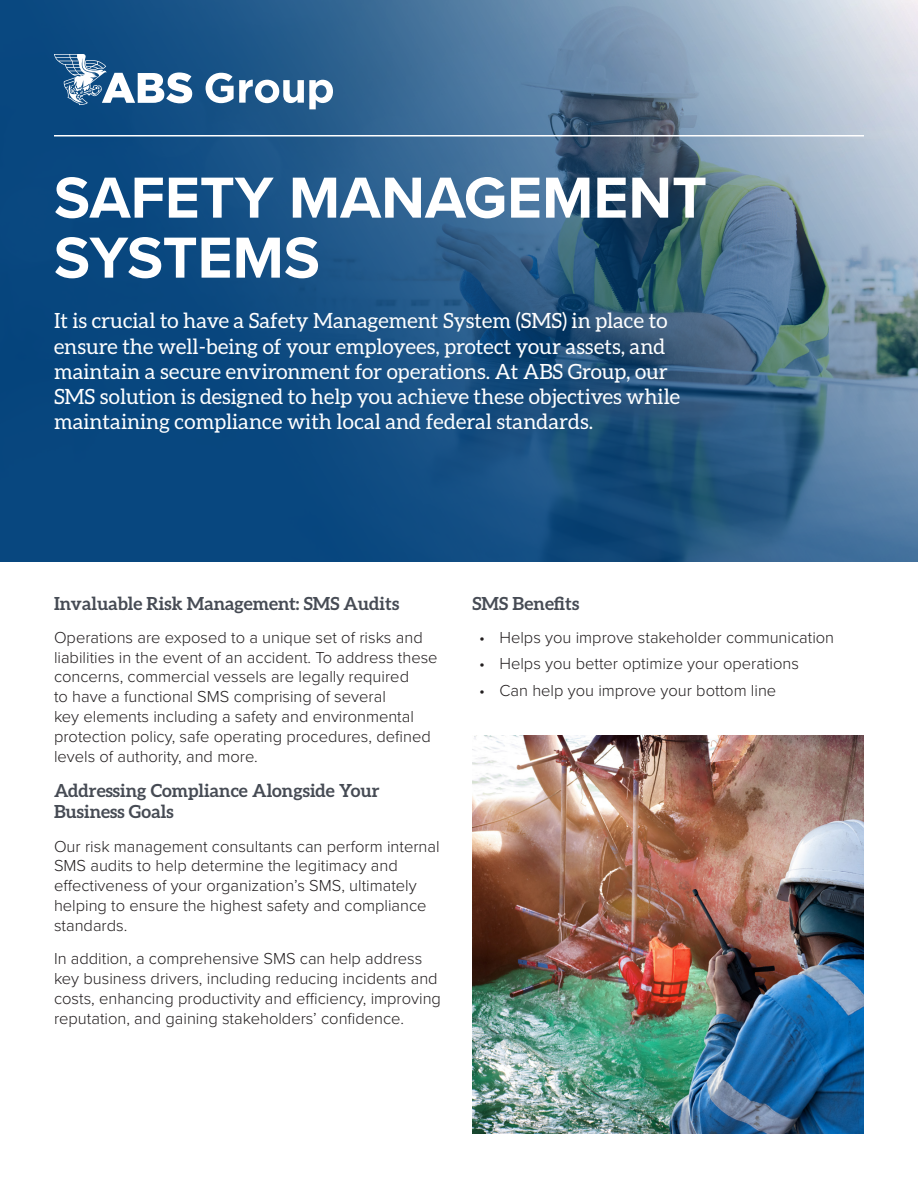
<style>
.page{position:relative;width:918px;height:1188px;background:#fff}
.page>*{position:absolute;margin:0;border:0;box-sizing:border-box;transform-origin:0 0}
.ABS_Title{font:700 60px/60px "Proxima Nova";color:#fff}
.ABS_Subtitle{font:21px/25.2px "Aleo";color:#fff}
.ABS_H2{font:700 18px/21.6px "Aleo";color:#464b54}
.ABS_Body__Auto_Leading{font:300 16.5px/19.8px "Proxima Nova";color:#231f20}
</style>
<div class="page">
<svg style="left:0;top:0;width:918px;height:561px;background:#35648e"></svg>
<hr style="left:54px;top:135px;width:810px;height:1px;background:#fff">
<svg style="left:206px;top:73px;width:127px;height:36px"></svg>
<svg style="left:54px;top:54px;width:138px;height:51px"></svg>
<img style="left:472px;top:736px;width:392px;height:398px">
<p class="ABS_Title" style="left:54px;top:166px;width:655px">SAFETY MANAGEMENT<br>SYSTEMS</p>
<p class="ABS_Subtitle" style="left:54px;top:309px;width:628px">It is crucial to have a Safety Management System (SMS) in place to ensure the well-being of your employees, protect your assets, and maintain a secure environment for operations. At ABS Group, our SMS solution is designed to help you achieve these objectives while maintaining compliance with local and federal standards.</p>
<p class="ABS_H2" style="left:54px;top:593px;width:347px">Invaluable Risk Management: SMS Audits</p>
<p class="ABS_Body__Auto_Leading" style="left:54px;top:627px;width:385px">Operations are exposed to a unique set of risks and liabilities in the event of an accident. To address these concerns, commercial vessels are legally required<br>to have a functional SMS comprising of several<br>key elements including a safety and environmental protection policy, safe operating procedures, defined levels of authority, and more.</p>
<p class="ABS_H2" style="left:54px;top:780px;width:327px">Addressing Compliance Alongside Your<br>Business Goals</p>
<p class="ABS_Body__Auto_Leading" style="left:54px;top:835px;width:387px">Our risk management consultants can perform internal SMS audits to help determine the legitimacy and effectiveness of your organization’s SMS, ultimately helping to ensure the highest safety and compliance standards.</p>
<p class="ABS_Body__Auto_Leading" style="left:54px;top:948px;width:389px">In addition, a comprehensive SMS can help address key business drivers, including reducing incidents and costs, enhancing productivity and efficiency, improving reputation, and gaining stakeholders’ confidence.</p>
<p class="ABS_H2" style="left:472px;top:593px;width:108px">SMS Benefits</p>
<p class="ABS_Body__Auto_Leading" style="left:479px;top:627px;width:356px">• Helps you improve stakeholder communication</p>
<p class="ABS_Body__Auto_Leading" style="left:479px;top:653px;width:321px">• Helps you better optimize your operations</p>
<p class="ABS_Body__Auto_Leading" style="left:479px;top:680px;width:299px">• Can help you improve your bottom line</p>
</div>
